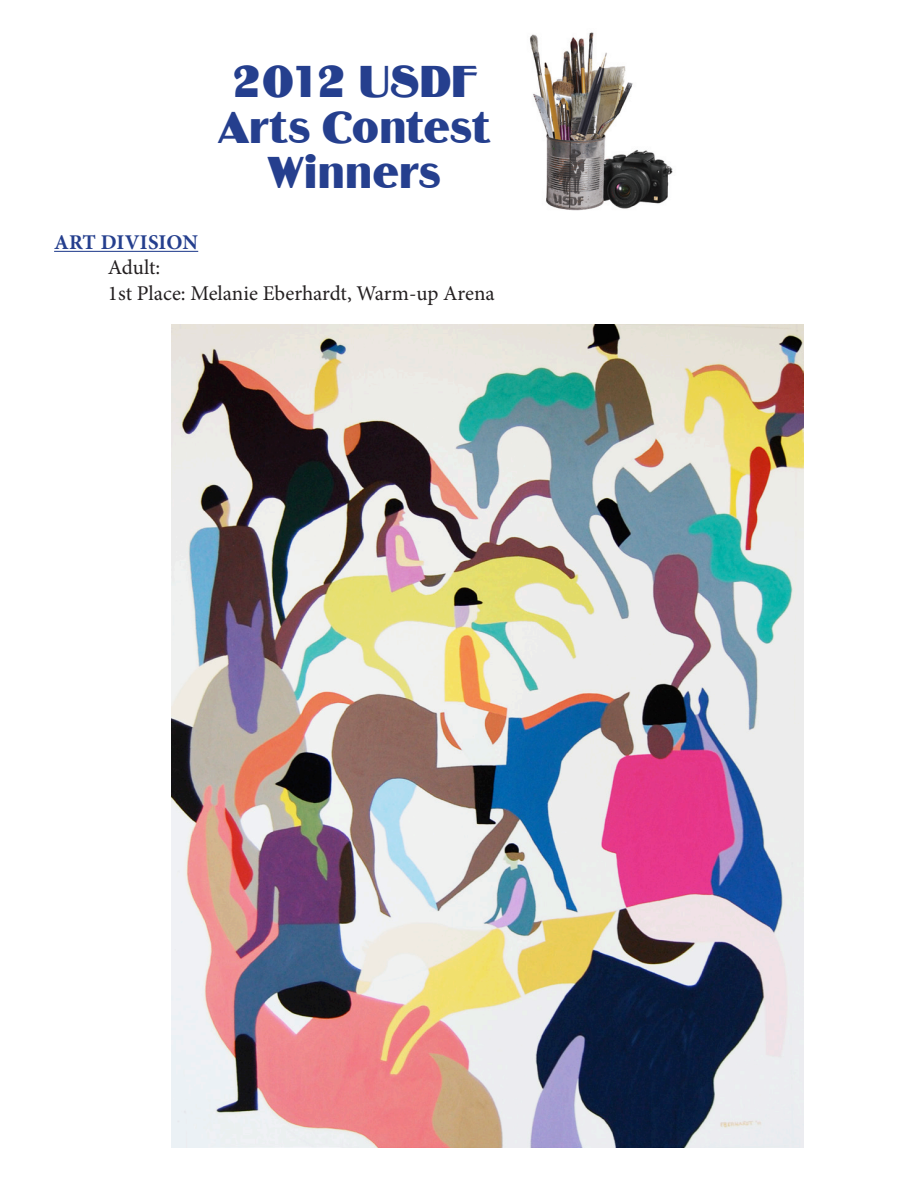
<style>
.page{position:relative;width:918px;height:1188px;background:#fff}
.page>*{position:absolute;margin:0;border:0;box-sizing:border-box;transform-origin:0 0}
.t1{font:46.35px/45.3px "Binner D";color:#253f8e;text-align:center}
.Paragraph_Style_1{font:21px "Minion Pro";letter-spacing:-.005em;color:#231f20}
.Paragraph_Style_1-2{font:700 21px "Minion Pro";color:#253f8e}
</style>
<div class="page">
<img style="left:530px;top:32px;width:143px;height:179px">
<hr style="left:54px;top:251px;width:144px;height:1px;background:#253f8e">
<img style="left:172px;top:324px;width:632px;height:823px">
<h1 class="t1" style="left:218px;top:60px;width:274px">2012 USDF<br>Arts Contest<br>Winners</h1>
<p class="Paragraph_Style_1-2" style="left:54px;top:228px;width:146px">ART DIVISION</p>
<p class="Paragraph_Style_1" style="left:108px;top:254px;width:54px">Adult:</p>
<p class="Paragraph_Style_1" style="left:108px;top:279px;width:388px">1st Place: Melanie Eberhardt, Warm-up Arena</p>
</div>
